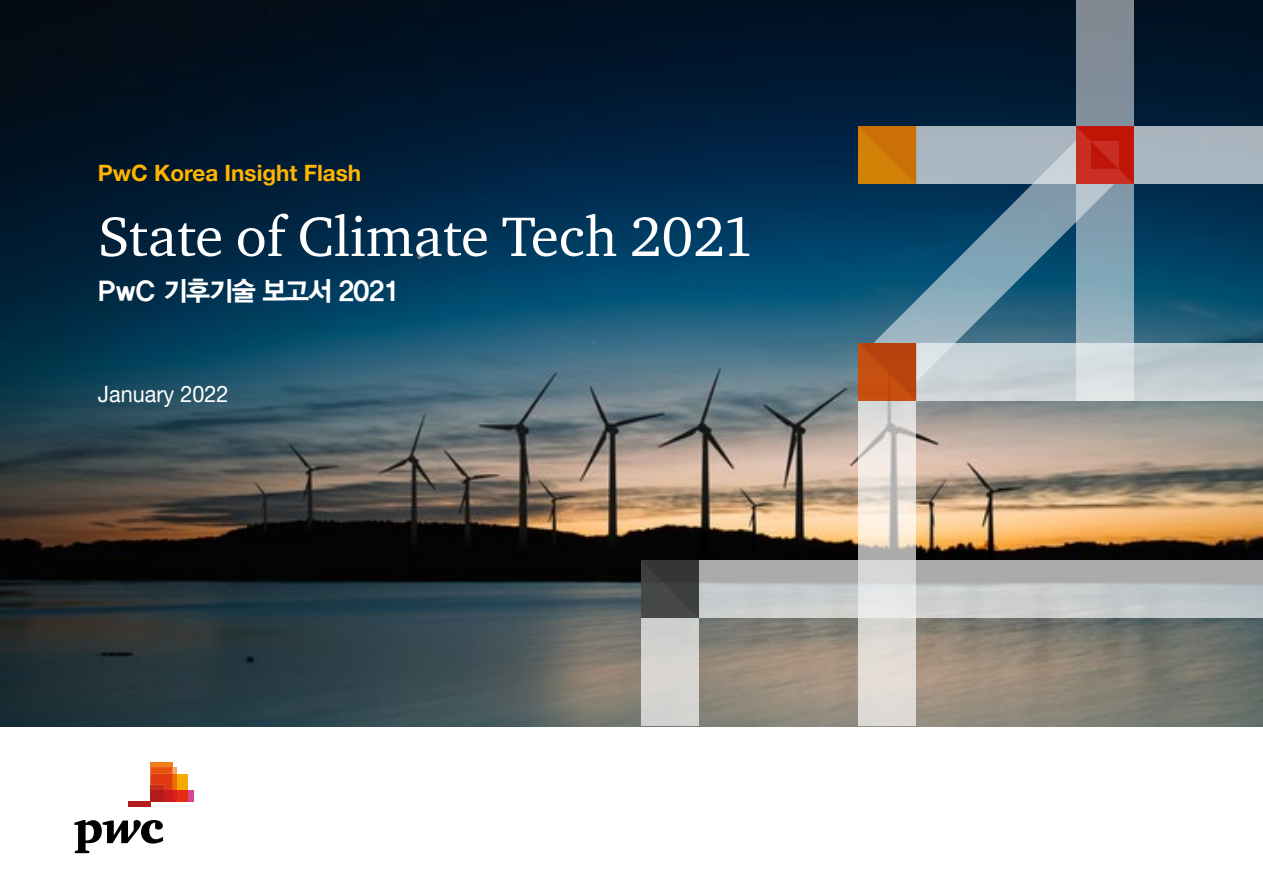
<style>
.page{position:relative;width:1263px;height:893px;background:#fff}
.page>*{position:absolute;margin:0;border:0;box-sizing:border-box;transform-origin:0 0}
.t1{font:57px "ITC Charter Com";color:#fff}
.t2{font:27px "YDVYGO35";letter-spacing:-.025em;color:#fff}
.t3{font:700 22.5px "Helvetica Neue LT Pro";color:#ffb500}
.t4{font:22.5px "Helvetica Neue LT Pro";color:#fff;scale:.96 1}
</style>
<div class="page">
<img style="left:0;top:0;width:1263px;height:726px">
<div style="left:858px;top:343px;width:405px;height:58px;background:linear-gradient(to bottom,#b0c0c8,#ced4d6)"></div>
<div style="left:916px;top:126px;width:347px;height:58px;background:#a9b5bf"></div>
<svg style="left:699px;top:560px;width:564px;height:58px;background:#bbbebe"></svg>
<div style="left:641px;top:570px;width:58px;height:156px;background:#d4d4d0"></div>
<svg style="left:1076px;top:0;width:57px;height:401px;background:#8a97a2"></svg>
<svg style="left:858px;top:401px;width:58px;height:325px;background:#dfdad4"></svg>
<svg style="left:866px;top:132px;width:259px;height:259px;background:#6d91a4"></svg>
<svg style="left:858px;top:343px;width:58px;height:58px;background:#be490e"></svg>
<svg style="left:1076px;top:126px;width:57px;height:58px;background:#c42214"></svg>
<svg style="left:858px;top:126px;width:58px;height:58px;background:#cf7806"></svg>
<svg style="left:641px;top:560px;width:58px;height:58px;background:#3e3f3f"></svg>
<svg style="left:74px;top:820px;width:89px;height:33px"></svg>
<div style="left:188px;top:790px;width:6px;height:11px;background:#dc4591"></div>
<hr style="left:150px;top:763px;width:22px;height:4px;background:#ef7e1b">
<div style="left:177px;top:774px;width:11px;height:16px;background:#f5aa00"></div>
<div style="left:177px;top:790px;width:11px;height:11px;background:#e42d13"></div>
<div style="left:172px;top:790px;width:5px;height:11px;background:#db1f16"></div>
<svg style="left:150px;top:767px;width:27px;height:23px"></svg>
<div style="left:164px;top:790px;width:8px;height:11px;background:#cb1c1b"></div>
<div style="left:150px;top:785px;width:14px;height:5px;background:#c72e1a"></div>
<div style="left:150px;top:790px;width:14px;height:11px;background:#b31c1c"></div>
<div style="left:128px;top:801px;width:22px;height:6px;background:#b31c1c"></div>
<p class="t3" style="left:98px;top:159px;width:265px">PwC Korea Insight Flash</p>
<p class="t1" style="left:98px;top:201px;width:658px">State of Climate Tech 2021</p>
<p class="t2" style="left:98px;top:273px;width:303px">PwC 기후기술 보고서 2021</p>
<p class="t4" style="left:98px;top:380px;width:137px">January 2022</p>
</div>
